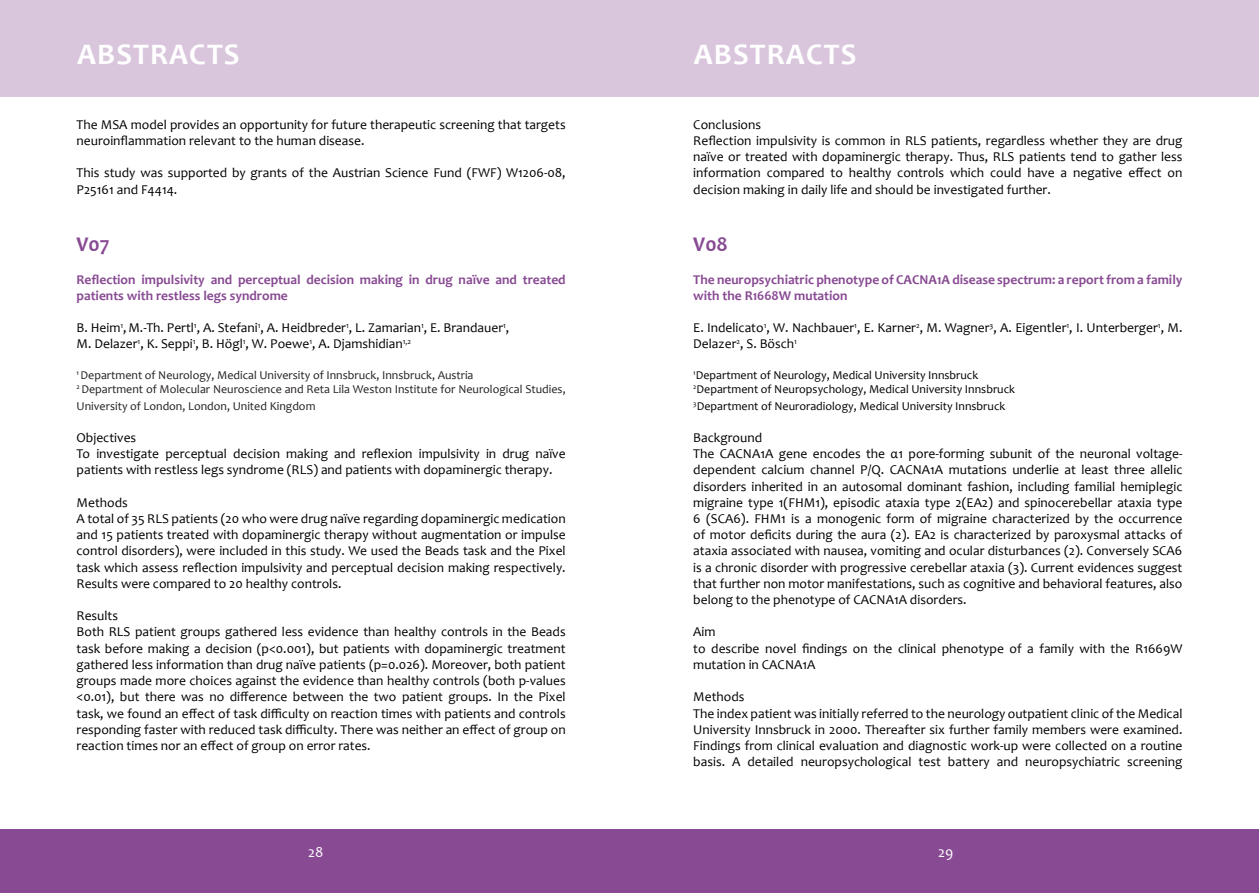
<style>
.page{position:relative;width:1259px;height:893px;background:#fff}
.page>*{position:absolute;margin:0;border:0;box-sizing:border-box;transform-origin:0 0}
.t1{font:700 30px "Candara";letter-spacing:.04em;color:#fff}
.t2{font:700 21px "Candara";color:#884a93}
.t3{font:15px "Candara";color:#fff}
.t4{font:13.5px/16.2px "Candara";color:#000}
.t5{font:700 13.5px/16.2px "Candara";color:#884a93}
.t6{font:12px/14.4px "Candara";color:#241f20}
.t7{font:12px/14.4px "Candara";color:#000}
</style>
<div class="page">
<div style="left:0;top:0;width:1259px;height:96px;background:#d9c6dd"></div>
<div style="left:0;top:829px;width:1259px;height:64px;background:#884a93"></div>
<h1 class="t1" style="left:77px;top:36px;width:164px">ABSTRACTS</h1>
<p class="t4" style="left:77px;top:116px;width:490px">The MSA model provides an opportunity for future therapeutic screening that targets neuroinflammation relevant to the human disease.</p>
<p class="t4" style="left:77px;top:165px;width:490px">This study was supported by grants of the Austrian Science Fund (FWF) W1206-08,<br>P25161 and F4414.</p>
<h2 class="t2" style="left:77px;top:231px;width:35px">V07</h2>
<p class="t5" style="left:77px;top:271px;width:490px">Reflection impulsivity and perceptual decision making in drug naïve and treated patients with restless legs syndrome</p>
<p class="t4" style="left:77px;top:320px;width:434px">B. Heim<sup>1</sup>,M.-Th. Pertl<sup>1</sup>, A. Stefani<sup>1</sup>, A. Heidbreder<sup>1</sup>, L. Zamarian<sup>1</sup>, E. Brandauer<sup>1</sup>,<br>M. Delazer<sup>1</sup>, K. Seppi<sup>1</sup>, B. Högl<sup>1</sup>, W. Poewe<sup>1</sup>, A. Djamshidian<sup>1,2</sup></p>
<p class="t6" style="left:77px;top:368px;width:490px"><sup>1</sup> Department of Neurology, Medical University of Innsbruck, Innsbruck, Austria<br><sup>2</sup> Department of Molecular Neuroscience and Reta Lila Weston Institute for Neurological Studies,</p>
<p class="t6" style="left:77px;top:399px;width:240px">University of London, London, United Kingdom</p>
<p class="t4" style="left:77px;top:430px;width:490px">Objectives<br>To investigate perceptual decision making and reflexion impulsivity in drug naïve patients with restless legs syndrome (RLS) and patients with dopaminergic therapy.</p>
<p class="t4" style="left:77px;top:494px;width:491px">Methods<br>A total of 35 RLS patients (20 who were drug naïve regarding dopaminergic medication and 15 patients treated with dopaminergic therapy without augmentation or impulse control disorders), were included in this study. We used the Beads task and the Pixel task which assess reflection impulsivity and perceptual decision making respectively.<br>Results were compared to 20 healthy controls.</p>
<p class="t4" style="left:77px;top:608px;width:490px">Results<br>Both RLS patient groups gathered less evidence than healthy controls in the Beads task before making a decision (p&lt;0.001), but patients with dopaminergic treatment gathered less information than drug naïve patients (p=0.026). Moreover, both patient groups made more choices against the evidence than healthy controls (both p-values &lt;0.01), but there was no difference between the two patient groups. In the Pixel task, we found an effect of task difficulty on reaction times with patients and controls responding faster with reduced task difficulty. There was neither an effect of group on reaction times nor an effect of group on error rates.</p>
<h1 class="t1" style="left:694px;top:36px;width:164px">ABSTRACTS</h1>
<p class="t4" style="left:693px;top:116px;width:490px">Conclusions<br>Reflection impulsivity is common in RLS patients, regardless whether they are drug naïve or treated with dopaminergic therapy. Thus, RLS patients tend to gather less information compared to healthy controls which could have a negative effect on decision making in daily life and should be investigated further.</p>
<h2 class="t2" style="left:693px;top:231px;width:36px">V08</h2>
<p class="t5" style="left:693px;top:271px;width:490px">The neuropsychiatric phenotype of CACNA1A disease spectrum: a report from a family with the R1668W mutation</p>
<p class="t4" style="left:693px;top:320px;width:490px">E. Indelicato<sup>1</sup>, W. Nachbauer<sup>1</sup>, E. Karner<sup>2</sup>, M. Wagner<sup>3</sup>, A. Eigentler<sup>1</sup>, I. Unterberger<sup>1</sup>, M.<br>Delazer<sup>2</sup>, S. Bösch<sup>1</sup></p>
<p class="t7" style="left:693px;top:368px;width:323px"><sup>1</sup>Department of Neurology, Medical University Innsbruck<br><sup>2</sup>Department of Neuropsychology, Medical University Innsbruck</p>
<p class="t7" style="left:693px;top:399px;width:313px"><sup>3</sup>Department of Neuroradiology, Medical University Innsbruck</p>
<p class="t4" style="left:693px;top:430px;width:491px">Background<br>The CACNA1A gene encodes the α1 pore-forming subunit of the neuronal voltage&shy;dependent calcium channel P/Q. CACNA1A mutations underlie at least three allelic disorders inherited in an autosomal dominant fashion, including familial hemiplegic migraine type 1(FHM1), episodic ataxia type 2(EA2) and spinocerebellar ataxia type 6 (SCA6). FHM1 is a monogenic form of migraine characterized by the occurrence of motor deficits during the aura (2). EA2 is characterized by paroxysmal attacks of ataxia associated with nausea, vomiting and ocular disturbances (2). Conversely SCA6 is a chronic disorder with progressive cerebellar ataxia (3). Current evidences suggest that further non motor manifestations, such as cognitive and behavioral features, also belong to the phenotype of CACNA1A disorders.</p>
<p class="t4" style="left:693px;top:624px;width:490px">Aim<br>to describe novel findings on the clinical phenotype of a family with the R1669W mutation in CACNA1A</p>
<p class="t4" style="left:693px;top:689px;width:491px">Methods<br>The index patient was initially referred to the neurology outpatient clinic of the Medical University Innsbruck in 2000. Thereafter six further family members were examined.<br>Findings from clinical evaluation and diagnostic work-up were collected on a routine basis. A detailed neuropsychological test battery and neuropsychiatric screening</p>
<p class="t3" style="left:308px;top:843px;width:17px">28</p>
<p class="t3" style="left:938px;top:843px;width:17px">29</p>
</div>
